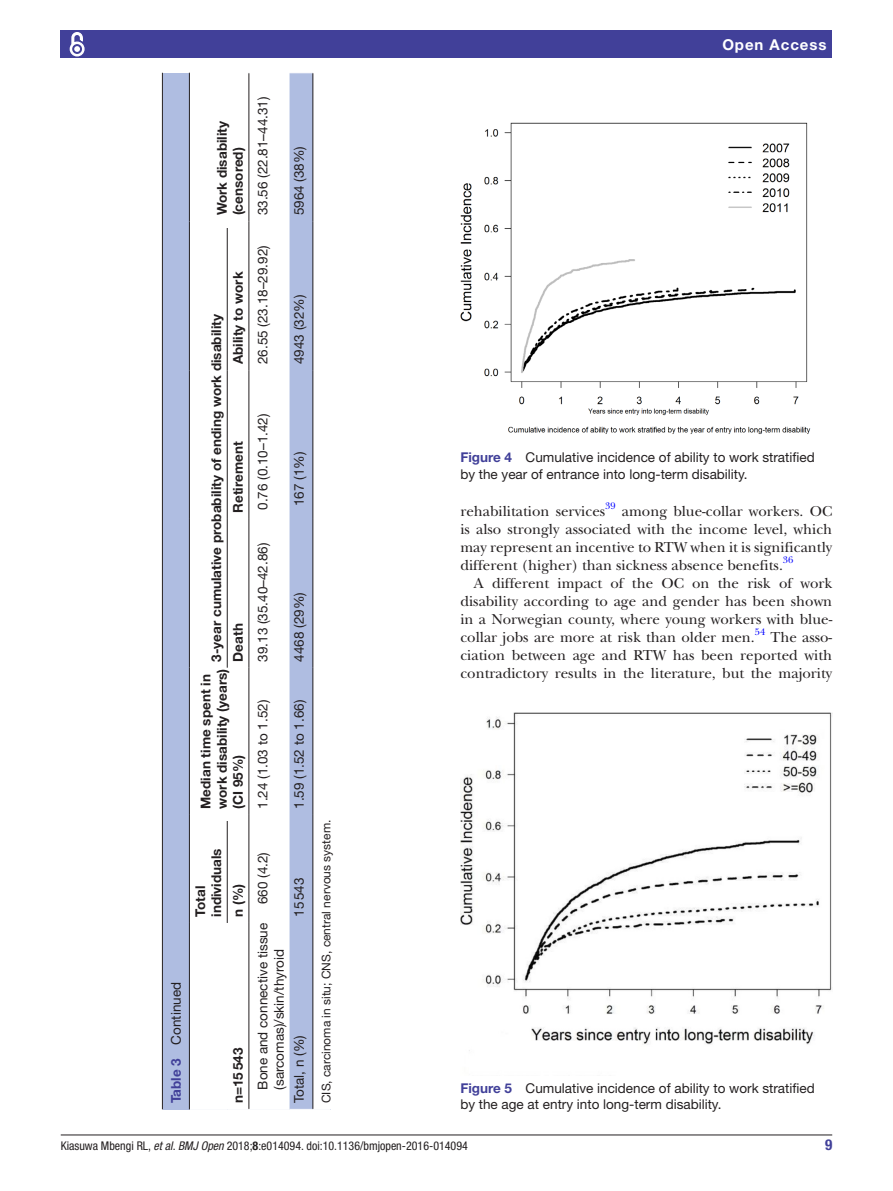
<style>
.page{position:relative;width:893px;height:1191px;background:#fff}
.page>*{position:absolute;margin:0;border:0;box-sizing:border-box;transform-origin:0 0}
.t1{font:15px/18px "New Baskerville";color:#231f20;text-align:justify}
.t2{font:700 15px "Helvetica Neue LT Std";letter-spacing:.065em;color:#fff}
.t3{font:700 condensed 15px "Helvetica Neue LT Std";color:#414099}
.t4{font:13.5px/16.2px "Helvetica Neue LT Std";color:#231f20}
.t5{font:700 13.5px/16.2px "Helvetica Neue LT Std";color:#231f20}
.t6{font:700 13.5px "Helvetica Neue LT Std";color:#414099}
.t7{font:condensed 12px "Helvetica Neue LT Std";color:#231f20}
.t8{font:12px "Helvetica Neue LT Std";color:#231f20}
.t9{font:9.9px "New Baskerville";color:#00f}
.s1{font-weight:700;color:#414099}
.s2{font-style:italic}
.s3{font-weight:700}
</style>
<div class="page">
<hr style="left:61px;top:1134px;width:771px;height:1px;background:#231f20">
<div style="left:61px;top:31px;width:771px;height:27px;background:#414099"></div>
<svg style="left:69px;top:32px;width:16px;height:25px"></svg>
<div style="left:181px;top:73px;width:149px;height:1036px;background:#afbde1"></div>
<div style="left:190px;top:73px;width:100px;height:1036px;background:#fff"></div>
<hr style="left:249px;top:923px;width:1px;height:186px;background:#231f20">
<hr style="left:249px;top:667px;width:1px;height:148px;background:#231f20">
<hr style="left:249px;top:73px;width:1px;height:148px;background:#231f20">
<hr style="left:189px;top:923px;width:1px;height:186px;background:#231f20">
<hr style="left:189px;top:815px;width:1px;height:108px;background:#231f20">
<hr style="left:189px;top:667px;width:1px;height:148px;background:#231f20">
<hr style="left:189px;top:519px;width:1px;height:148px;background:#231f20">
<hr style="left:189px;top:370px;width:1px;height:149px;background:#231f20">
<hr style="left:189px;top:221px;width:1px;height:149px;background:#231f20">
<hr style="left:189px;top:73px;width:1px;height:148px;background:#231f20">
<hr style="left:227px;top:815px;width:1px;height:108px;background:#231f20">
<hr style="left:249px;top:815px;width:1px;height:108px;background:#231f20">
<hr style="left:227px;top:519px;width:1px;height:148px;background:#231f20">
<hr style="left:249px;top:519px;width:1px;height:148px;background:#231f20">
<hr style="left:227px;top:370px;width:1px;height:149px;background:#231f20">
<hr style="left:249px;top:370px;width:1px;height:149px;background:#231f20">
<hr style="left:227px;top:221px;width:1px;height:149px;background:#231f20">
<hr style="left:249px;top:221px;width:1px;height:149px;background:#231f20">
<svg style="left:290px;top:72px;width:40px;height:1038px"></svg>
<svg style="left:225px;top:815px;width:4px;height:6px"></svg>
<svg style="left:225px;top:221px;width:4px;height:6px"></svg>
<div style="left:163px;top:73px;width:18px;height:1036px;background:#afbde1"></div>
<hr style="left:162px;top:73px;width:1px;height:1036px;background:#231f20">
<img style="left:460px;top:122px;width:351px;height:312px">
<img style="left:460px;top:712px;width:372px;height:339px">
<p class="t5" style="left:213px;top:215px;width:96px;rotate:-90deg">Work disability (censored)</p>
<p class="t5" style="left:208px;top:661px;width:349px;rotate:-90deg">3-year cumulative probability of ending work disability</p>
<p class="t5" style="left:230px;top:364px;width:94px;rotate:-90deg">Ability to work</p>
<p class="t5" style="left:230px;top:513px;width:73px;rotate:-90deg">Retirement</p>
<p class="t5" style="left:230px;top:661px;width:40px;rotate:-90deg">Death</p>
<p class="t5" style="left:197px;top:809px;width:142px;rotate:-90deg">Median time spent in work disability (years) (CI 95%)</p>
<p class="t4" style="left:254px;top:215px;width:120px;rotate:-90deg">33.56 (22.81–44.31)</p>
<p class="t4" style="left:254px;top:364px;width:120px;rotate:-90deg">26.55 (23.18–29.92)</p>
<p class="t4" style="left:254px;top:510px;width:98px;rotate:-90deg">0.76 (0.10–1.42)</p>
<p class="t4" style="left:254px;top:661px;width:120px;rotate:-90deg">39.13 (35.40–42.86)</p>
<p class="t4" style="left:254px;top:809px;width:111px;rotate:-90deg">1.24 (1.03 to 1.52)</p>
<p class="t4" style="left:291px;top:215px;width:71px;rotate:-90deg">5964 (38%)</p>
<p class="t4" style="left:291px;top:364px;width:71px;rotate:-90deg">4943 (32%)</p>
<p class="t4" style="left:291px;top:506px;width:56px;rotate:-90deg">167 (1%)</p>
<p class="t4" style="left:291px;top:661px;width:71px;rotate:-90deg">4468 (29%)</p>
<p class="t4" style="left:291px;top:809px;width:111px;rotate:-90deg">1.59 (1.52 to 1.66)</p>
<p class="t4" style="left:168px;top:1044px;width:64px;rotate:-90deg">Continued</p>
<p class="t6" style="left:168px;top:1103px;width:47px;rotate:-90deg">Table 3</p>
<p class="t5" style="left:192px;top:917px;width:70px;rotate:-90deg">Total individuals</p>
<p class="t5" style="left:230px;top:917px;width:35px;rotate:-90deg">n (%)</p>
<p class="t5" style="left:230px;top:1103px;width:57px;rotate:-90deg">n=15543</p>
<p class="t4" style="left:254px;top:904px;width:54px;rotate:-90deg">660 (4.2)</p>
<p class="t4" style="left:291px;top:917px;width:41px;rotate:-90deg">15543</p>
<p class="t4" style="left:254px;top:1089px;width:168px;rotate:-90deg">Bone and connective tissue (sarcomas)/skin/thyroid</p>
<p class="t4" style="left:291px;top:1103px;width:69px;rotate:-90deg">Total, n (%)</p>
<p class="t8" style="left:319px;top:1103px;width:285px;rotate:-90deg">CIS, carcinoma in situ; CNS, central nervous system.</p>
<p class="t2" style="left:722px;top:35px;width:106px">Open Access</p>
<p class="t4" style="left:460px;top:449px;width:356px"><span class="s1">Figure 4</span> Cumulative incidence of ability to work stratified by the year of entrance into long-term disability.</p>
<p class="t1" style="left:460px;top:502px;width:146px">rehabilitation services</p>
<p class="t9" style="left:605px;top:500px;width:12px">39</p>
<p class="t1" style="left:460px;top:502px;width:373px;text-indent:161px">among blue-collar workers. OC is also strongly associated with the income level, which may represent an incentive to RTW when it is significantly different (higher) than sickness absence benefits.</p>
<p class="t9" style="left:783px;top:554px;width:12px">36</p>
<p class="t1" style="left:460px;top:574px;width:373px;text-indent:14px">A different impact of the OC on the risk of work disability according to age and gender has been shown in a Norwegian county, where young workers with blue&shy;collar jobs are more at risk than older men.</p>
<p class="t9" style="left:755px;top:626px;width:12px">54</p>
<p class="t1" style="left:460px;top:628px;width:373px;text-indent:310px">The asso&shy;ciation between age and RTW has been reported with contradictory results in the literature, but the majority</p>
<p class="t4" style="left:460px;top:1080px;width:356px"><span class="s1">Figure 5</span> Cumulative incidence of ability to work stratified by the age at entry into long-term disability.</p>
<p class="t7" style="left:61px;top:1138px;width:409px">Kiasuwa Mbengi RL, <span class="s2">et al</span>. <span class="s2">BMJ Open</span> 2018;<span class="s3">8</span>:e014094. doi:10.1136/bmjopen-2016-014094</p>
<p class="t3" style="left:825px;top:1135px;width:9px">9</p>
</div>
